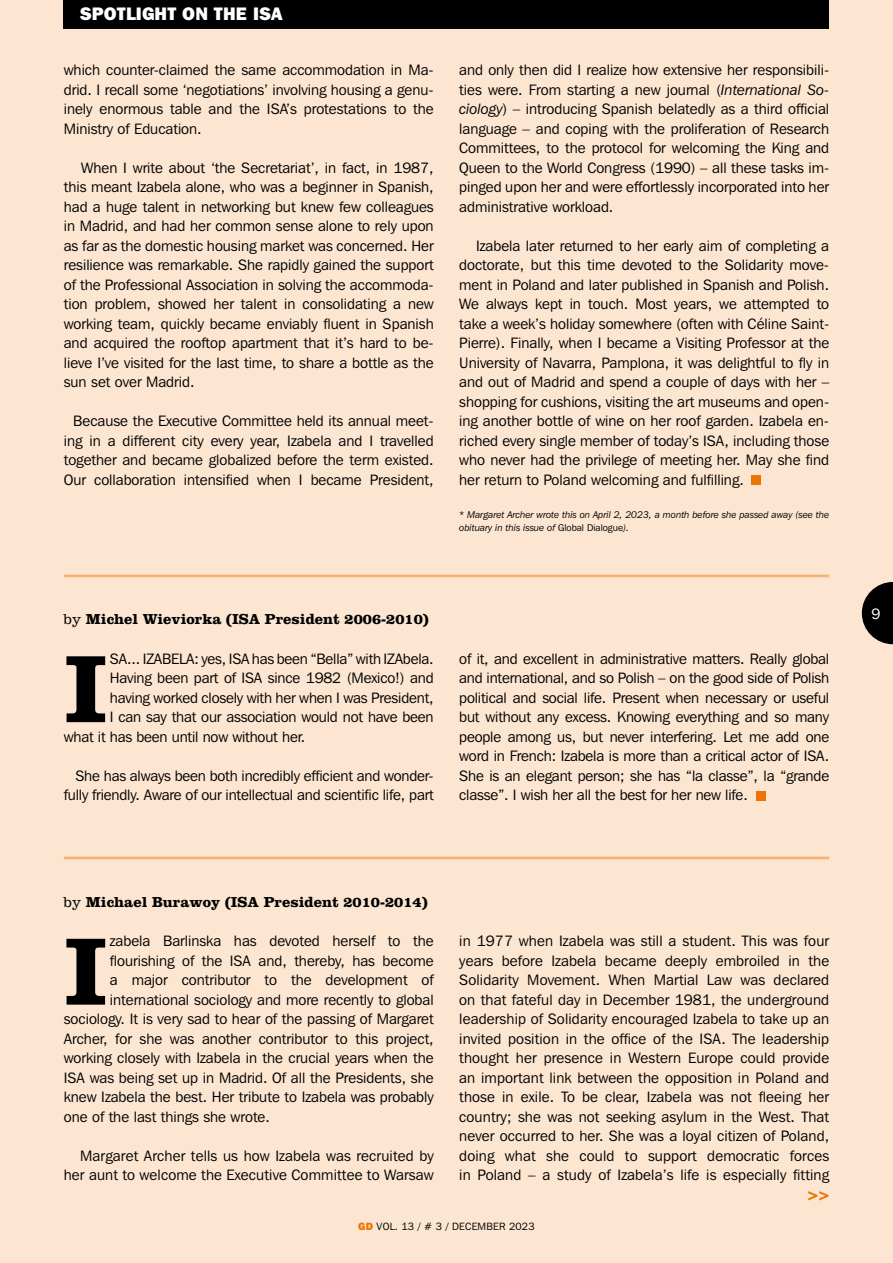
<style>
.page{position:relative;width:893px;height:1263px;background:#fde6d1}
.page>*{position:absolute;margin:0;border:0;box-sizing:border-box;transform-origin:0 0}
.t1{font:700 99.3px "Clarendon";color:#000}
.t2{font:800 18px "Franklin Gothic IT Cby BT";letter-spacing:.01em;color:#fff}
.t3{font:700 18px "Clarendon";color:#ee7402}
.t4{font:15px/19.5px "Franklin Gothic IT Cby BT";color:#000;text-align:justify}
.t5{font:700 15px "Clarendon";color:#000}
.t6{font:15px "Franklin Gothic IT Cby BT";color:#fff}
.t7{font:10.5px "Franklin Gothic IT Cby BT";letter-spacing:.02em;color:#000}
.t8{font:italic 9.75px/13.5px "Franklin Gothic IT Cby BT";color:#000}
.s1{font-style:italic}
.s2{font-style:normal}
.s3{font-weight:300}
.s4{font-weight:800;color:#ee7402}
</style>
<div class="page">
<div style="left:64px;top:0;width:765px;height:28px;background:#000"></div>
<div style="left:752px;top:475px;width:9px;height:9px;background:#ee7402"></div>
<div style="left:756px;top:791px;width:10px;height:9px;background:#ee7402"></div>
<svg style="left:862px;top:582px;width:31px;height:62px"></svg>
<hr style="left:64px;top:575px;width:765px;height:1px;background:#ee7402">
<hr style="left:64px;top:576px;width:765px;height:1px;background:#ee7402">
<hr style="left:64px;top:857px;width:765px;height:1px;background:#ee7402">
<hr style="left:64px;top:858px;width:765px;height:1px;background:#ee7402">
<p class="t2" style="left:80px;top:2px;width:204px">SPOTLIGHT ON THE ISA</p>
<p class="t4" style="left:64px;top:60px;width:371px">which counter-claimed the same accommodation in Ma&shy;drid. I recall some ‘negotiations’ involving housing a genu&shy;inely enormous table and the ISA’s protestations to the Ministry of Education.</p>
<p class="t4" style="left:64px;top:158px;width:371px;text-indent:18px">When I write about ‘the Secretariat’, in fact, in 1987, this meant Izabela alone, who was a beginner in Spanish, had a huge talent in networking but knew few colleagues in Madrid, and had her common sense alone to rely upon as far as the domestic housing market was concerned. Her resilience was remarkable. She rapidly gained the support of the Professional Association in solving the accommoda&shy;tion problem, showed her talent in consolidating a new working team, quickly became enviably fluent in Spanish and acquired the rooftop apartment that it’s hard to be&shy;lieve I’ve visited for the last time, to share a bottle as the sun set over Madrid.</p>
<p class="t4" style="left:64px;top:411px;width:371px;text-indent:9px">Because the Executive Committee held its annual meet&shy;ing in a different city every year, Izabela and I travelled together and became globalized before the term existed.<br>Our collaboration intensified when I became President,</p>
<p class="t4" style="left:459px;top:60px;width:371px">and only then did I realize how extensive her responsibili&shy;ties were. From starting a new journal (<span class="s1">International So&shy;ciology</span>) – introducing Spanish belatedly as a third official language – and coping with the proliferation of Research Committees, to the protocol for welcoming the King and Queen to the World Congress (1990) – all these tasks im&shy;pinged upon her and were effortlessly incorporated into her administrative workload.</p>
<p class="t4" style="left:459px;top:236px;width:371px;text-indent:17px">Izabela later returned to her early aim of completing a doctorate, but this time devoted to the Solidarity move&shy;ment in Poland and later published in Spanish and Polish.<br>We always kept in touch. Most years, we attempted to take a week’s holiday somewhere (often with Céline Saint-Pierre). Finally, when I became a Visiting Professor at the University of Navarra, Pamplona, it was delightful to fly in and out of Madrid and spend a couple of days with her – shopping for cushions, visiting the art museums and open&shy;ing another bottle of wine on her roof garden. Izabela en&shy;riched every single member of today’s ISA, including those who never had the privilege of meeting her. May she find her return to Poland welcoming and fulfilling.</p>
<p class="t8" style="left:459px;top:508px;width:371px">* Margaret Archer wrote this on April 2, 2023, a month before she passed away (see the obituary in this issue of <span class="s2">Global Dialogue</span>).</p>
<p class="t5" style="left:64px;top:610px;width:366px"><span class="s3">by</span> Michel Wieviorka (ISA President 2006-2010)</p>
<h1 class="t1" style="left:64px;top:629px;width:46px">I</h1>
<p class="t4" style="left:110px;top:648px;width:325px">SA... IZABELA: yes, ISA has been “Bella” with IZAbela.</p>
<p class="t4" style="left:110px;top:668px;width:325px">Having been part of ISA since 1982 (Mexico!) and</p>
<p class="t4" style="left:110px;top:687px;width:325px">having worked closely with her when I was President,</p>
<p class="t4" style="left:110px;top:707px;width:325px">I can say that our association would not have been</p>
<p class="t4" style="left:64px;top:726px;width:243px">what it has been until now without her.</p>
<p class="t4" style="left:64px;top:765px;width:371px;text-align:right">She has always been both incredibly efficient and wonder&shy;fully friendly. Aware of our intellectual and scientific life, part</p>
<p class="t4" style="left:459px;top:648px;width:371px">of it, and excellent in administrative matters. Really global and international, and so Polish – on the good side of Polish political and social life. Present when necessary or useful but without any excess. Knowing everything and so many people among us, but never interfering. Let me add one word in French: Izabela is more than a critical actor of ISA.<br>She is an elegant person; she has “la classe”, la “grande classe”. I wish her all the best for her new life.</p>
<p class="t5" style="left:64px;top:893px;width:365px"><span class="s3">by</span> Michael Burawoy (ISA President 2010-2014)</p>
<h1 class="t1" style="left:64px;top:911px;width:46px">I</h1>
<p class="t4" style="left:110px;top:931px;width:325px">zabela Barlinska has devoted herself to the</p>
<p class="t4" style="left:110px;top:950px;width:325px">flourishing of the ISA and, thereby, has become</p>
<p class="t4" style="left:110px;top:970px;width:325px">a major contributor to the development of</p>
<p class="t4" style="left:110px;top:989px;width:325px">international sociology and more recently to global</p>
<p class="t4" style="left:64px;top:1009px;width:371px">sociology. It is very sad to hear of the passing of Margaret</p>
<p class="t4" style="left:64px;top:1028px;width:371px">Archer, for she was another contributor to this project,</p>
<p class="t4" style="left:64px;top:1048px;width:371px">working closely with Izabela in the crucial years when the</p>
<p class="t4" style="left:64px;top:1067px;width:371px">ISA was being set up in Madrid. Of all the Presidents, she</p>
<p class="t4" style="left:64px;top:1087px;width:371px">knew Izabela the best. Her tribute to Izabela was probably</p>
<p class="t4" style="left:64px;top:1106px;width:208px">one of the last things she wrote.</p>
<p class="t4" style="left:64px;top:1145px;width:371px;text-align:right">Margaret Archer tells us how Izabela was recruited by her aunt to welcome the Executive Committee to Warsaw</p>
<p class="t4" style="left:459px;top:931px;width:371px">in 1977 when Izabela was still a student. This was four years before Izabela became deeply embroiled in the Solidarity Movement. When Martial Law was declared on that fateful day in December 1981, the underground leadership of Solidarity encouraged Izabela to take up an invited position in the office of the ISA. The leadership thought her presence in Western Europe could provide an important link between the opposition in Poland and those in exile. To be clear, Izabela was not fleeing her country; she was not seeking asylum in the West. That never occurred to her. She was a loyal citizen of Poland, doing what she could to support democratic forces in Poland – a study of Izabela’s life is especially fitting</p>
<p class="t3" style="left:808px;top:1183px;width:23px">&gt;&gt;</p>
<p class="t7" style="left:358px;top:1219px;width:178px"><span class="s4">GD</span> VOL. 13 / # 3 / DECEMBER 2023</p>
<p class="t6" style="left:872px;top:604px;width:10px">9</p>
</div>
